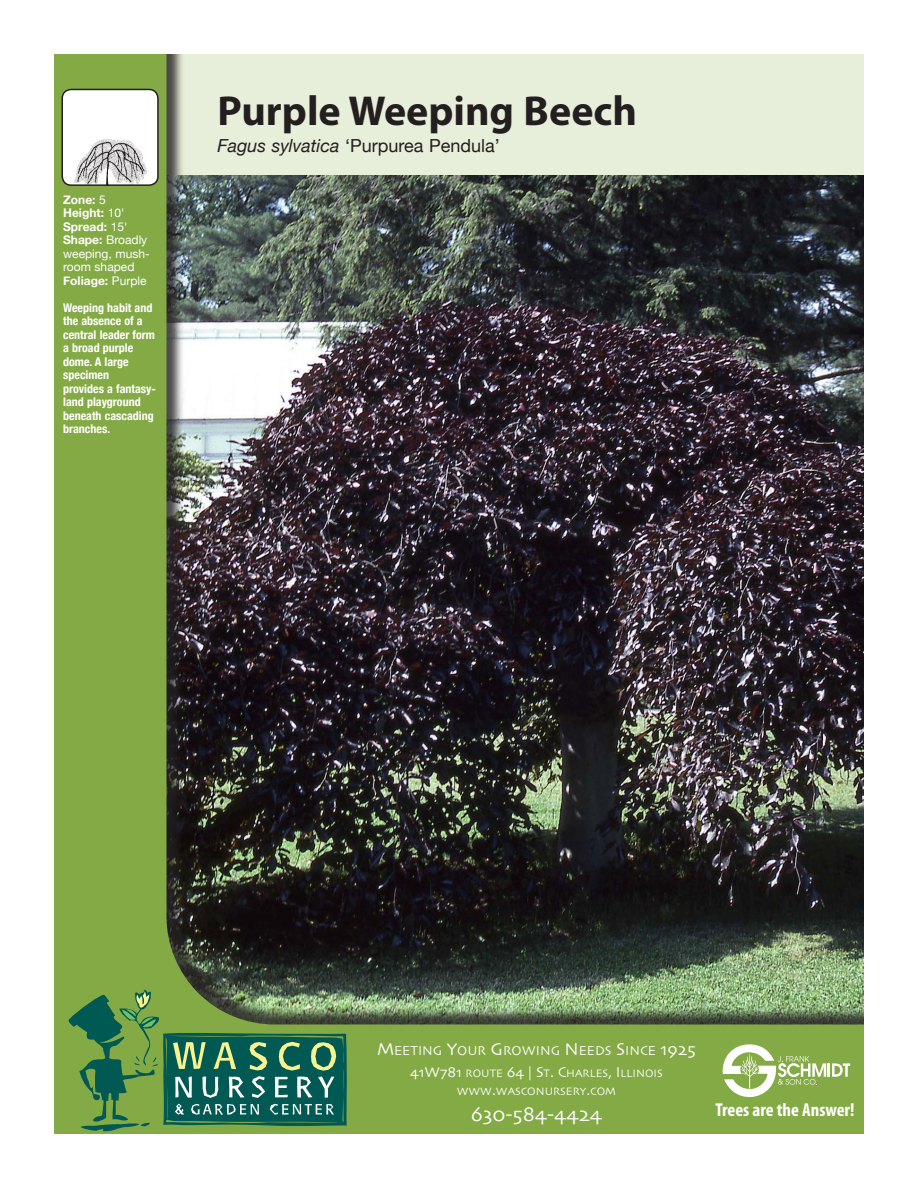
<style>
.page{position:relative;width:918px;height:1188px;background:#fff}
.page>*{position:absolute;margin:0;border:0;box-sizing:border-box;transform-origin:0 0}
.t1{font:700 42px "Myriad Pro";color:#231f20}
.t2{font:21px "Skia";color:#fff}
.t3{font:700 condensed 18.75px "Myriad Pro";color:#fff}
.t4{font:18px "Helvetica Neue";color:#231f20}
.t5{font:13.5px "Skia";color:#fff}
.t6{font:700 condensed 12px/13.5px "Helvetica Neue";color:#fff}
.t7{font:12px/13.5px "Helvetica Neue";color:#fff}
.t8{font:11.25px/18px "Skia";color:#fff;text-align:center}
.s1{font-weight:700}
.s2{font-style:italic}
.s3{font-size:18px}
.s4{font-size:15px}
</style>
<div class="page">
<img style="left:54px;top:54px;width:810px;height:1080px">
<div style="left:62px;top:89px;width:96px;height:96px;background:#fff;border-radius:9px"></div>
<img style="left:74px;top:139px;width:73px;height:44px">
<div style="left:62px;top:89px;width:97px;height:97px;border:2px solid #231f20;border-radius:9px"></div>
<svg style="left:722px;top:1044px;width:128px;height:53px"></svg>
<svg style="left:66px;top:989px;width:281px;height:143px;background:#4f8656"></svg>
<p class="t7" style="left:63px;top:193px;width:88px"><span class="s1">Zone:</span> 5<br><span class="s1">Height:</span> 10'<br><span class="s1">Spread:</span> 15'<br><span class="s1">Shape:</span> Broadly weeping, mush&shy;room shaped<br><span class="s1">Foliage:</span> Purple</p>
<p class="t6" style="left:63px;top:301px;width:94px">Weeping habit and the absence of a central leader form a broad purple dome. A large specimen<br>provides a fantasy&shy;land playground beneath cascading branches.</p>
<h1 class="t1" style="left:218px;top:84px;width:421px">Purple Weeping Beech</h1>
<h3 class="t4" style="left:218px;top:135px;width:284px"><span class="s2">Fagus sylvatica</span> ‘Purpurea Pendula’</h3>
<p class="t5" style="left:377px;top:1042px;width:320px"><span class="s3">M</span>EETING <span class="s3">Y</span>OUR <span class="s3">G</span> ROWING <span class="s3">N</span> EEDS <span class="s3">S</span>INCE <span class="s3">1925</span></p>
<p class="t8" style="left:410px;top:1065px;width:254px"><span class="s4">41W781</span> ROUTE <span class="s4">64 | S</span>T<span class="s4">. C</span>HARLES<span class="s4">, I</span> LLINOIS<br>WWW<span class="s4">.</span>WASCONURSERY<span class="s4">.</span>COM</p>
<h2 class="t2" style="left:471px;top:1101px;width:133px">630-584-4424</h2>
<h3 class="t3" style="left:715px;top:1098px;width:141px">Trees are the Answer!</h3>
</div>
